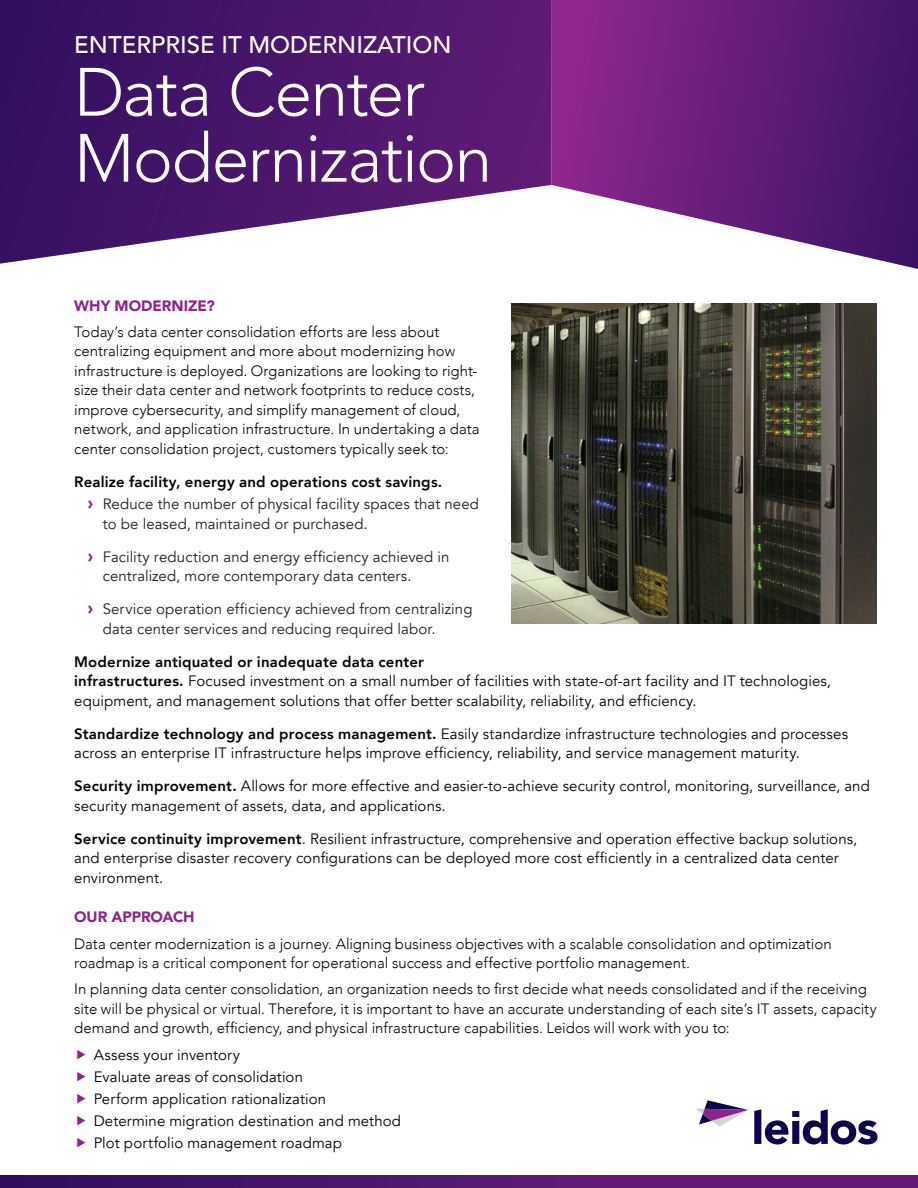
<style>
.page{position:relative;width:918px;height:1188px;background:#fff}
.page>*{position:absolute;margin:0;border:0;box-sizing:border-box;transform-origin:0 0}
.t1{font:300 67.5px/66px "Avenir";letter-spacing:-.02em;color:#fff}
.t2{font:500 24px "Avenir";color:#fff}
.t3{font:15px/19.5px "Avenir";letter-spacing:.005em;color:#080302}
.t4{font:300 15px/19.5px "Avenir";color:#080302}
.t5{font:15px/19.5px "Avenir";letter-spacing:.005em;color:#231f20}
.t6{font:800 15px/22.2px "Avenir";letter-spacing:.01em;color:#080302}
.t7{font:900 15px "Avenir";letter-spacing:-.005em;color:#8d248b}
.s1{font-weight:900;font-size:18px;color:#8d248b}
.s2{font-weight:400;color:#231f20}
.s3{font-weight:800}
</style>
<div class="page">
<svg style="left:551px;top:0;width:367px;height:269px"></svg>
<svg style="left:0;top:0;width:551px;height:264px;background:#633880"></svg>
<svg style="left:0;top:1175px;width:918px;height:13px;background:#51176d"></svg>
<svg style="left:754px;top:1109px;width:123px;height:35px"></svg>
<svg style="left:696px;top:1100px;width:52px;height:27px"></svg>
<img style="left:512px;top:303px;width:365px;height:320px">
<h2 class="t2" style="left:74px;top:24px;width:379px">ENTERPRISE IT MODERNIZATION</h2>
<h1 class="t1" style="left:74px;top:60px;width:419px">Data Center<br>Modernization</h1>
<p class="t7" style="left:74px;top:293px;width:142px">WHY MODERNIZE?</p>
<p class="t4" style="left:74px;top:322px;width:407px">Today’s data center consolidation efforts are less about centralizing equipment and more about modernizing how infrastructure is deployed. Organizations are looking to right&shy;size their data center and network footprints to reduce costs, improve cybersecurity, and simplify management of cloud, network, and application infrastructure. In undertaking a data center consolidation project, customers typically seek to:</p>
<p class="t6" style="left:88px;top:471px;width:393px;text-indent:-13px">Realize facility, energy and operations cost savings.<br><span class="s1">›</span> <span class="s2">Reduce the number of physical facility spaces that need</span></p>
<p class="t5" style="left:103px;top:514px;width:266px">to be leased, maintained or purchased.</p>
<p class="t5" style="left:103px;top:547px;width:348px;text-indent:-15px"><span class="s1">›</span> Facility reduction and energy efficiency achieved in centralized, more contemporary data centers.</p>
<p class="t5" style="left:103px;top:599px;width:371px;text-indent:-15px"><span class="s1">›</span> Service operation efficiency achieved from centralizing data center services and reducing required labor.</p>
<p class="t3" style="left:74px;top:652px;width:758px"><span class="s3">Modernize antiquated or inadequate data center<br>infrastructures.</span> Focused investment on a small number of facilities with state-of-art facility and IT technologies, equipment, and management solutions that offer better scalability, reliability, and efficiency.</p>
<p class="t3" style="left:74px;top:724px;width:775px"><span class="s3">Standardize technology and process management.</span> Easily standardize infrastructure technologies and processes across an enterprise IT infrastructure helps improve efficiency, reliability, and service management maturity.</p>
<p class="t3" style="left:74px;top:776px;width:797px"><span class="s3">Security improvement.</span> Allows for more effective and easier-to-achieve security control, monitoring, surveillance, and security management of assets, data, and applications.</p>
<p class="t3" style="left:74px;top:829px;width:785px"><span class="s3">Service continuity improvement</span>. Resilient infrastructure, comprehensive and operation effective backup solutions, and enterprise disaster recovery configurations can be deployed more cost efficiently in a centralized data center environment.</p>
<p class="t7" style="left:74px;top:904px;width:122px">OUR APPROACH</p>
<p class="t4" style="left:74px;top:934px;width:759px">Data center modernization is a journey. Aligning business objectives with a scalable consolidation and optimization roadmap is a critical component for operational success and effective portfolio management.</p>
<p class="t4" style="left:74px;top:979px;width:804px">In planning data center consolidation, an organization needs to first decide what needs consolidated and if the receiving site will be physical or virtual. Therefore, it is important to have an accurate understanding of each site’s IT assets, capacity demand and growth, efficiency, and physical infrastructure capabilities. Leidos will work with you to:</p>
<p class="t3" style="left:94px;top:1044px;width:309px;line-height:22.2px">Assess your inventory<br>Evaluate areas of consolidation<br>Perform application rationalization Determine migration destination and method Plot portfolio management roadmap</p>
</div>
